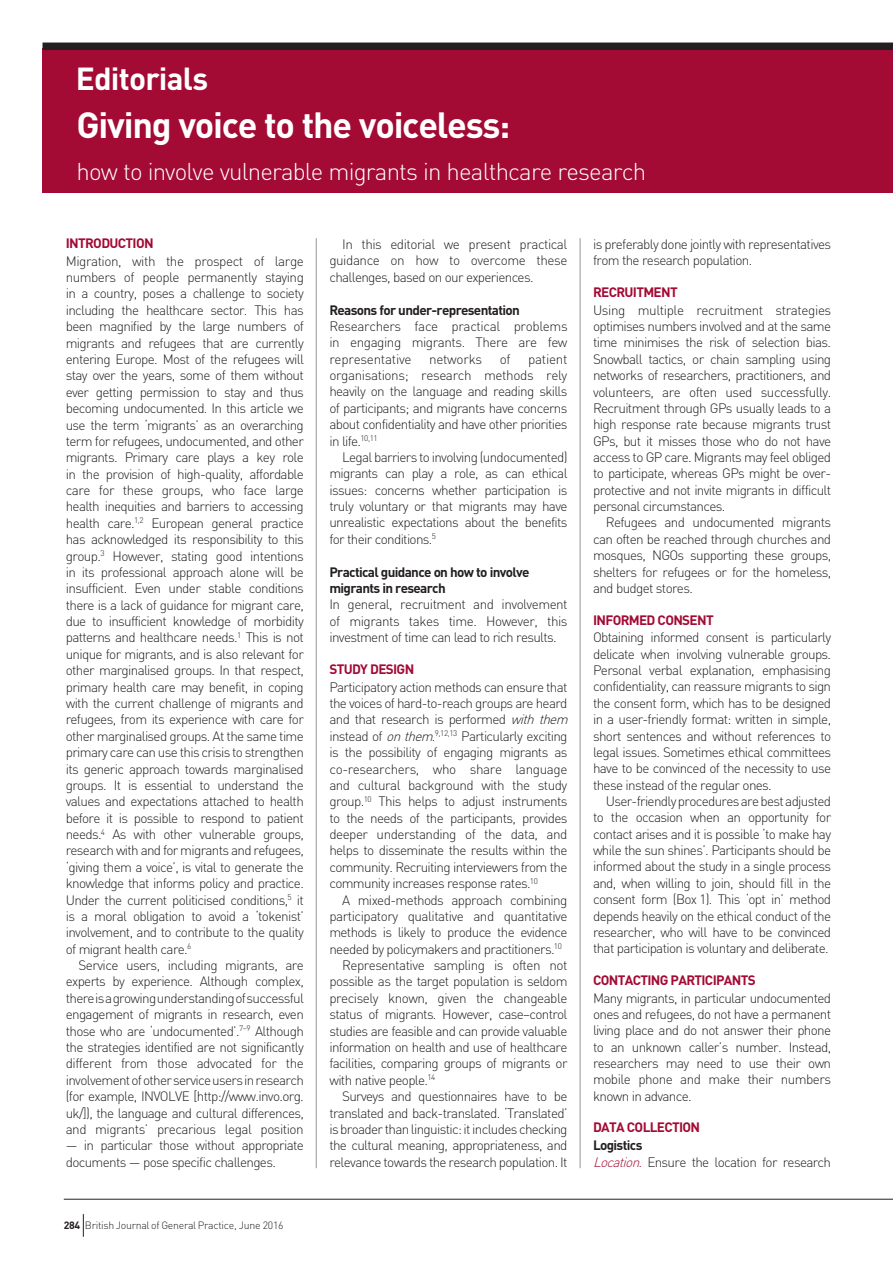
<style>
.page{position:relative;width:893px;height:1263px;background:#fff}
.page>*{position:absolute;margin:0;border:0;box-sizing:border-box;transform-origin:0 0}
.t1{font:700 36px "DIN";letter-spacing:-.035em;color:#fff}
.t2{font:700 31.5px "DIN";letter-spacing:-.025em;color:#fff}
.t3{font:300 24px "DIN";letter-spacing:-.035em;color:#fff}
.t4{font:300 13.5px/16.4px "DIN";letter-spacing:-.05em;color:#231f20;text-align:justify}
.t5{font:700 13.5px "DIN";letter-spacing:-.05em;color:#a30a34}
.t6{font:700 13.5px/16.4px "DIN";letter-spacing:-.05em;color:#231f20}
.t7{font:300 13.5px "DIN";letter-spacing:-.02em;color:#231f20}
.t8{font:300 10.5px "DIN";letter-spacing:-.025em;color:#231f20}
.s1{font-weight:700}
.s2{font-style:italic}
.s3{font-style:italic;color:#a30a34}
</style>
<div class="page">
<div style="left:43px;top:49px;width:850px;height:144px;background:#a30a34"></div>
<hr style="left:316px;top:238px;width:1px;height:930px;background:#939598">
<hr style="left:580px;top:238px;width:1px;height:930px;background:#939598">
<hr style="left:64px;top:1199px;width:829px;height:1px;background:#231f20">
<svg style="left:83px;top:1214px;width:1px;height:23px"></svg>
<div style="left:43px;top:43px;width:850px;height:7px;background:#231f20"></div>
<h2 class="t2" style="left:76px;top:58px;width:134px">Editorials</h2>
<h1 class="t1" style="left:77px;top:101px;width:435px">Giving voice to the voiceless:</h1>
<h3 class="t3" style="left:77px;top:157px;width:571px">how to involve vulnerable migrants in healthcare research</h3>
<p class="t5" style="left:66px;top:234px;width:89px">INTRODUCTION</p>
<p class="t4" style="left:66px;top:253px;width:240px">Migration, with the prospect of large numbers of people permanently staying in a country, poses a challenge to society including the healthcare sector. This has been magnified by the large numbers of migrants and refugees that are currently entering Europe. Most of the refugees will stay over the years, some of them without ever getting permission to stay and thus becoming undocumented. In this article we use the term ‘migrants’ as an overarching term for refugees, undocumented, and other migrants. Primary care plays a key role in the provision of high-quality, affordable care for these groups, who face large health inequities and barriers to accessing health care.<sup>1,2</sup> European general practice has acknowledged its responsibility to this group.<sup>3</sup> However, stating good intentions in its professional approach alone will be insufficient. Even under stable conditions there is a lack of guidance for migrant care, due to insufficient knowledge of morbidity patterns and healthcare needs.<sup>1</sup> This is not unique for migrants, and is also relevant for other marginalised groups. In that respect, primary health care may benefit, in coping with the current challenge of migrants and refugees, from its experience with care for other marginalised groups. At the same time primary care can use this crisis to strengthen its generic approach towards marginalised groups. It is essential to understand the values and expectations attached to health before it is possible to respond to patient needs.<sup>4</sup> As with other vulnerable groups, research with and for migrants and refugees, ‘giving them a voice’, is vital to generate the knowledge that informs policy and practice.<br>Under the current politicised conditions,<sup>5</sup> it is a moral obligation to avoid a ‘tokenist’ involvement, and to contribute to the quality of migrant health care.<sup>6</sup></p>
<p class="t4" style="left:66px;top:957px;width:240px;text-indent:13px">Service users, including migrants, are experts by experience. Although complex, there is a growing understanding of successful engagement of migrants in research, even those who are ‘undocumented’.<sup>7–9</sup> Although the strategies identified are not significantly different from those advocated for the involvement of other service users in research (for example, INVOLVE [http://www.invo.org. uk/]), the language and cultural differences, and migrants’ precarious legal position</p>
<p class="t4" style="left:66px;top:1137px;width:240px">— in particular those without appropriate documents — pose specific challenges.</p>
<p class="t8" style="left:64px;top:1219px;width:221px"><span class="s1">284</span> British Journal of General Practice, June 2016</p>
<p class="t4" style="left:329px;top:236px;width:239px;text-indent:13px">In this editorial we present practical guidance on how to overcome these challenges, based on our experiences.</p>
<p class="t6" style="left:329px;top:301px;width:192px">Reasons for under-representation</p>
<p class="t4" style="left:329px;top:318px;width:240px">Researchers face practical problems in engaging migrants. There are few representative</p>
<p class="t4" style="left:329px;top:350px;width:240px;text-indent:199px">patient organisations; research methods rely heavily on the language and reading skills of participants; and migrants have concerns about confidentiality and have other priorities in life.<sup>10,11</sup></p>
<p class="t4" style="left:329px;top:449px;width:240px;text-indent:13px">Legal barriers to involving (undocumented) migrants can play a role, as can ethical issues: concerns whether participation is truly voluntary or that migrants may have unrealistic expectations about the benefits for their conditions.<sup>5</sup></p>
<p class="t6" style="left:329px;top:563px;width:202px">Practical guidance on how to involve migrants in research</p>
<p class="t4" style="left:329px;top:596px;width:240px">In general, recruitment and involvement of migrants takes time. However, this investment of time can lead to rich results.</p>
<p class="t5" style="left:329px;top:660px;width:86px">STUDY DESIGN</p>
<p class="t4" style="left:329px;top:678px;width:244px;text-align:left">Participatory action methods can ensure that the voices of hard-to-reach groups are heard and that research is performed <span class="s2">withthem </span>instead of <span class="s2">onthem</span>.<sup>9,12,13</sup> Particularly exciting is the possibility of engaging migrants as co-researchers, who share language and cultural background with the study group.<sup>10</sup> This helps to adjust instruments to the needs of the participants, provides deeper understanding of the data, and helps to disseminate the results within the community. Recruiting interviewers from the community increases response rates.<sup>10</sup></p>
<p class="t4" style="left:342px;top:891px;width:227px">A mixed-methods approach combining</p>
<p class="t4" style="left:329px;top:908px;width:240px">participatory qualitative and quantitative</p>
<p class="t4" style="left:329px;top:924px;width:240px">methods is likely to produce the evidence</p>
<p class="t4" style="left:329px;top:940px;width:234px">needed by policymakers and practitioners.<sup>10</sup></p>
<p class="t4" style="left:342px;top:957px;width:227px">Representative sampling is often not</p>
<p class="t4" style="left:329px;top:973px;width:240px">possible as the target population is seldom</p>
<p class="t4" style="left:329px;top:990px;width:240px">precisely known, given the changeable</p>
<p class="t4" style="left:329px;top:1006px;width:240px">status of migrants. However, case–control</p>
<p class="t4" style="left:329px;top:1022px;width:240px">studies are feasible and can provide valuable</p>
<p class="t4" style="left:329px;top:1039px;width:240px">information on health and use of healthcare</p>
<p class="t4" style="left:329px;top:1055px;width:240px">facilities, comparing groups of migrants or</p>
<p class="t4" style="left:329px;top:1071px;width:107px">with native people.<sup>14</sup></p>
<p class="t4" style="left:342px;top:1088px;width:227px">Surveys and questionnaires have to be</p>
<p class="t4" style="left:329px;top:1104px;width:240px">translated and back-translated. ‘Translated’</p>
<p class="t4" style="left:329px;top:1121px;width:240px">is broader than linguistic: it includes checking</p>
<p class="t4" style="left:329px;top:1137px;width:240px">the cultural meaning, appropriateness, and</p>
<p class="t4" style="left:329px;top:1153px;width:240px">relevance towards the research population. It</p>
<p class="t7" style="left:429px;top:350px;width:55px">networks</p>
<p class="t4" style="left:500px;top:350px;width:12px">of</p>
<p class="t4" style="left:593px;top:236px;width:240px">is preferably done jointly with representatives from the research population.</p>
<p class="t5" style="left:593px;top:283px;width:86px">RECRUITMENT</p>
<p class="t4" style="left:593px;top:302px;width:240px">Using multiple recruitment strategies optimises numbers involved and at the same time minimises the risk of selection bias.<br>Snowball tactics, or chain sampling using networks of researchers, practitioners, and volunteers, are often used successfully.<br>Recruitment through GPs usually leads to a high response rate because migrants trust GPs, but it misses those who do not have access to GP care. Migrants may feel obliged to participate, whereas GPs might be over&shy;protective and not invite migrants in difficult personal circumstances.</p>
<p class="t4" style="left:593px;top:514px;width:240px;text-indent:13px">Refugees and undocumented migrants can often be reached through churches and mosques, NGOs supporting these groups, shelters for refugees or for the homeless, and budget stores.</p>
<p class="t5" style="left:593px;top:611px;width:122px">INFORMED CONSENT</p>
<p class="t4" style="left:593px;top:629px;width:240px">Obtaining informed consent is particularly delicate when involving vulnerable groups.<br>Personal verbal explanation, emphasising confidentiality, can reassure migrants to sign the consent form, which has to be designed in a user-friendly format: written in simple, short sentences and without references to legal issues. Sometimes ethical committees have to be convinced of the necessity to use these instead of the regular ones.</p>
<p class="t4" style="left:593px;top:793px;width:240px;text-indent:13px">User-friendly procedures are best adjusted to the occasion when an opportunity for contact arises and it is possible ‘to make hay while the sun shines’. Participants should be informed about the study in a single process and, when willing to join, should fill in the consent form (Box 1). This ‘opt in’ method depends heavily on the ethical conduct of the researcher, who will have to be convinced that participation is voluntary and deliberate.</p>
<p class="t5" style="left:593px;top:971px;width:164px">CONTACTING PARTICIPANTS</p>
<p class="t4" style="left:593px;top:989px;width:240px">Many migrants, in particular undocumented ones and refugees, do not have a permanent living place and do not answer their phone to an unknown caller’s number. Instead, researchers may need to use their own mobile phone and make their numbers known in advance.</p>
<p class="t5" style="left:593px;top:1119px;width:109px">DATA COLLECTION</p>
<p class="t4" style="left:593px;top:1137px;width:240px"><span class="s1">Logistics<br></span><span class="s3">Location.</span> Ensure the location for research</p>
</div>
